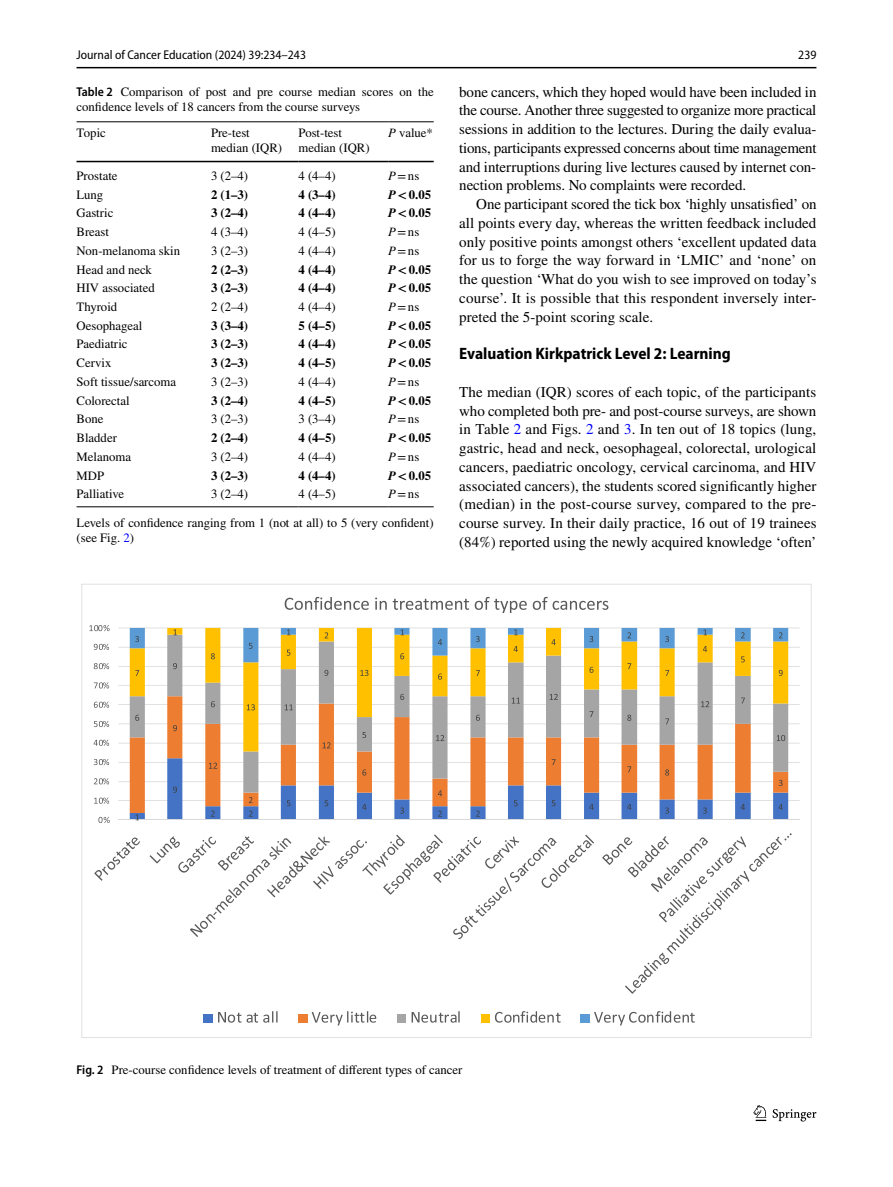
<style>
.page{position:relative;width:893px;height:1187px;background:#fff}
.page>*{position:absolute;margin:0;border:0;box-sizing:border-box;transform-origin:0 0}
.t1{font:700 semi-condensed 16.5px "Myriad Pro";color:#000}
.t2{font:15px/18.8px "STIX";letter-spacing:.005em;color:#000;text-align:justify}
.t3{font:12.75px/15px "STIX";color:#000}
.t4{font:700 12.75px "STIX";color:#000}
.t5{font:semi-condensed 12.75px "Myriad Pro";color:#000}
.s1{color:#00f}
.s2{font-family:"Myriad Pro";font-weight:600;font-stretch:semi-condensed}
.s3{font-style:italic}
</style>
<div class="page">
<hr style="left:77px;top:67px;width:739px;height:1px;background:#000">
<svg style="left:753px;top:1105px;width:13px;height:15px"></svg>
<svg style="left:773px;top:1109px;width:43px;height:12px"></svg>
<hr style="left:77px;top:121px;width:134px;height:1px;background:#000">
<hr style="left:77px;top:161px;width:134px;height:1px;background:#000">
<hr style="left:211px;top:121px;width:87px;height:1px;background:#000">
<hr style="left:211px;top:161px;width:87px;height:1px;background:#000">
<hr style="left:298px;top:121px;width:90px;height:1px;background:#000">
<hr style="left:298px;top:161px;width:90px;height:1px;background:#000">
<hr style="left:388px;top:121px;width:46px;height:1px;background:#000">
<hr style="left:388px;top:161px;width:46px;height:1px;background:#000">
<hr style="left:77px;top:506px;width:134px;height:1px;background:#000">
<hr style="left:211px;top:506px;width:87px;height:1px;background:#000">
<hr style="left:298px;top:506px;width:90px;height:1px;background:#000">
<hr style="left:388px;top:506px;width:46px;height:1px;background:#000">
<svg style="left:81px;top:584px;width:730px;height:453px"></svg>
<p class="t5" style="left:77px;top:48px;width:231px">Journal of Cancer Education (2024) 39:234–243</p>
<p class="t5" style="left:798px;top:48px;width:20px">239</p>
<p class="t2" style="left:459px;top:83px;width:359px">bone cancers, which they hoped would have been included in the course. Another three suggested to organize more practical sessions in addition to the lectures. During the daily evalua&shy;tions, participants expressed concerns about time management and interruptions during live lectures caused by internet con&shy;nection problems. No complaints were recorded.</p>
<p class="t2" style="left:459px;top:196px;width:359px;text-indent:17px">One participant scored the tick box ‘highly unsatisfied’ on all points every day, whereas the written feedback included only positive points amongst others ‘excellent updated data for us to forge the way forward in ‘LMIC’ and ‘none’ on the question ‘What do you wish to see improved on today’s course’. It is possible that this respondent inversely inter&shy;preted the 5-point scoring scale.</p>
<p class="t1" style="left:459px;top:344px;width:273px">Evaluation Kirkpatrick Level 2: Learning</p>
<p class="t2" style="left:459px;top:383px;width:359px">The median (IQR) scores of each topic, of the participants who completed both pre- and post-course surveys, are shown in Table <span class="s1">2</span> and Figs. <span class="s1">2</span> and <span class="s1">3</span>. In ten out of 18 topics (lung, gastric, head and neck, oesophageal, colorectal, urological cancers, paediatric oncology, cervical carcinoma, and HIV associated cancers), the students scored significantly higher (median) in the post-course survey, compared to the pre&shy;course survey. In their daily practice, 16 out of 19 trainees (84%) reported using the newly acquired knowledge ‘often’</p>
<p class="t3" style="left:77px;top:85px;width:359px"><span class="s2">Table 2</span> Comparison of post and pre course median scores on the confidence levels of 18 cancers from the course surveys</p>
<p class="t3" style="left:77px;top:126px;width:31px">Topic</p>
<p class="t3" style="left:211px;top:126px;width:73px">Pre-test median (IQR)</p>
<p class="t3" style="left:298px;top:126px;width:73px">Post-test median (IQR)</p>
<p class="t3" style="left:388px;top:126px;width:46px"><span class="s3">P</span> value*</p>
<p class="t3" style="left:77px;top:169px;width:43px">Prostate</p>
<p class="t3" style="left:211px;top:169px;width:39px">3 (2–4)</p>
<p class="t3" style="left:298px;top:169px;width:39px">4 (4–4)</p>
<p class="t3" style="left:388px;top:169px;width:33px"><span class="s3">P</span>=ns</p>
<p class="t3" style="left:77px;top:188px;width:28px">Lung</p>
<p class="t4" style="left:211px;top:187px;width:39px">2 (1–3)</p>
<p class="t4" style="left:298px;top:187px;width:39px">4 (3–4)</p>
<p class="t4" style="left:388px;top:187px;width:44px"><span class="s3">P</span>&lt;0.05</p>
<p class="t3" style="left:77px;top:206px;width:38px">Gastric</p>
<p class="t4" style="left:211px;top:205px;width:39px">3 (2–4)</p>
<p class="t4" style="left:298px;top:205px;width:39px">4 (4–4)</p>
<p class="t4" style="left:388px;top:205px;width:44px"><span class="s3">P</span>&lt;0.05</p>
<p class="t3" style="left:77px;top:225px;width:34px">Breast</p>
<p class="t3" style="left:211px;top:225px;width:39px">4 (3–4)</p>
<p class="t3" style="left:298px;top:225px;width:39px">4 (4–5)</p>
<p class="t3" style="left:388px;top:225px;width:33px"><span class="s3">P</span>=ns</p>
<p class="t3" style="left:77px;top:244px;width:105px">Non-melanoma skin</p>
<p class="t3" style="left:211px;top:244px;width:39px">3 (2–3)</p>
<p class="t3" style="left:298px;top:244px;width:39px">4 (4–4)</p>
<p class="t3" style="left:388px;top:244px;width:33px"><span class="s3">P</span>=ns</p>
<p class="t3" style="left:77px;top:262px;width:77px">Head and neck</p>
<p class="t4" style="left:211px;top:261px;width:39px">2 (2–3)</p>
<p class="t4" style="left:298px;top:261px;width:39px">4 (4–4)</p>
<p class="t4" style="left:388px;top:261px;width:44px"><span class="s3">P</span>&lt;0.05</p>
<p class="t3" style="left:77px;top:281px;width:80px">HIV associated</p>
<p class="t4" style="left:211px;top:280px;width:39px">3 (2–3)</p>
<p class="t4" style="left:298px;top:280px;width:39px">4 (4–4)</p>
<p class="t4" style="left:388px;top:280px;width:44px"><span class="s3">P</span>&lt;0.05</p>
<p class="t3" style="left:77px;top:300px;width:42px">Thyroid</p>
<p class="t3" style="left:211px;top:300px;width:39px">2 (2–4)</p>
<p class="t3" style="left:298px;top:300px;width:39px">4 (4–4)</p>
<p class="t3" style="left:388px;top:300px;width:33px"><span class="s3">P</span>=ns</p>
<p class="t3" style="left:77px;top:319px;width:67px">Oesophageal</p>
<p class="t4" style="left:211px;top:318px;width:39px">3 (3–4)</p>
<p class="t4" style="left:298px;top:318px;width:39px">5 (4–5)</p>
<p class="t4" style="left:388px;top:318px;width:44px"><span class="s3">P</span>&lt;0.05</p>
<p class="t3" style="left:77px;top:337px;width:53px">Paediatric</p>
<p class="t4" style="left:211px;top:336px;width:39px">3 (2–3)</p>
<p class="t4" style="left:298px;top:336px;width:39px">4 (4–4)</p>
<p class="t4" style="left:388px;top:336px;width:44px"><span class="s3">P</span>&lt;0.05</p>
<p class="t3" style="left:77px;top:356px;width:36px">Cervix</p>
<p class="t4" style="left:211px;top:355px;width:39px">3 (2–3)</p>
<p class="t4" style="left:298px;top:355px;width:39px">4 (4–5)</p>
<p class="t4" style="left:388px;top:355px;width:44px"><span class="s3">P</span>&lt;0.05</p>
<p class="t3" style="left:77px;top:375px;width:101px">Soft tissue/sarcoma</p>
<p class="t3" style="left:211px;top:375px;width:39px">3 (2–3)</p>
<p class="t3" style="left:298px;top:375px;width:39px">4 (4–4)</p>
<p class="t3" style="left:388px;top:375px;width:33px"><span class="s3">P</span>=ns</p>
<p class="t3" style="left:77px;top:393px;width:55px">Colorectal</p>
<p class="t4" style="left:211px;top:393px;width:39px">3 (2–4)</p>
<p class="t4" style="left:298px;top:393px;width:39px">4 (4–5)</p>
<p class="t4" style="left:388px;top:393px;width:44px"><span class="s3">P</span>&lt;0.05</p>
<p class="t3" style="left:77px;top:412px;width:28px">Bone</p>
<p class="t3" style="left:211px;top:412px;width:39px">3 (2–3)</p>
<p class="t3" style="left:298px;top:412px;width:39px">3 (3–4)</p>
<p class="t3" style="left:388px;top:412px;width:33px"><span class="s3">P</span>=ns</p>
<p class="t3" style="left:77px;top:431px;width:42px">Bladder</p>
<p class="t4" style="left:211px;top:430px;width:39px">2 (2–4)</p>
<p class="t4" style="left:298px;top:430px;width:39px">4 (4–5)</p>
<p class="t4" style="left:388px;top:430px;width:44px"><span class="s3">P</span>&lt;0.05</p>
<p class="t3" style="left:77px;top:450px;width:56px">Melanoma</p>
<p class="t3" style="left:211px;top:450px;width:39px">3 (2–4)</p>
<p class="t3" style="left:298px;top:450px;width:39px">4 (4–4)</p>
<p class="t3" style="left:388px;top:450px;width:33px"><span class="s3">P</span>=ns</p>
<p class="t3" style="left:77px;top:468px;width:29px">MDP</p>
<p class="t4" style="left:211px;top:467px;width:39px">3 (2–3)</p>
<p class="t4" style="left:298px;top:467px;width:39px">4 (4–4)</p>
<p class="t4" style="left:388px;top:467px;width:44px"><span class="s3">P</span>&lt;0.05</p>
<p class="t3" style="left:77px;top:487px;width:49px">Palliative</p>
<p class="t3" style="left:211px;top:487px;width:39px">3 (2–4)</p>
<p class="t3" style="left:298px;top:487px;width:39px">4 (4–5)</p>
<p class="t3" style="left:388px;top:487px;width:33px"><span class="s3">P</span>=ns</p>
<p class="t3" style="left:77px;top:515px;width:359px">Levels of confidence ranging from 1 (not at all) to 5 (very confident) (see Fig. <span class="s1">2</span>)</p>
<p class="t3" style="left:77px;top:1062px;width:387px"><span class="s2">Fig. 2</span> Pre-course confidence levels of treatment of different types of cancer</p>
</div>
